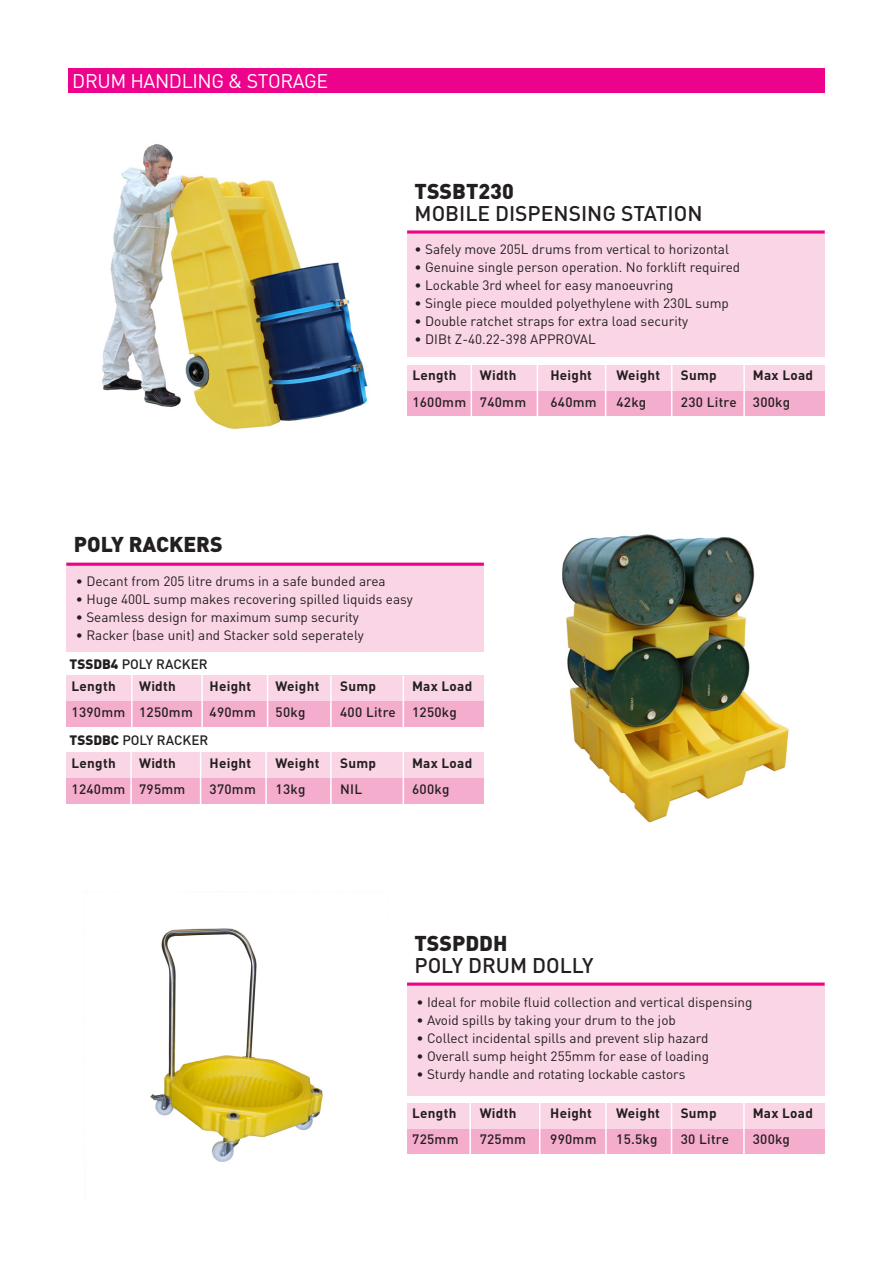
<style>
.page{position:relative;width:893px;height:1263px;background:#fff}
.page>*{position:absolute;margin:0;border:0;box-sizing:border-box;transform-origin:0 0}
.t1{font:900 21.15px "DIN";color:#231f20}
.t2{font:500 21px "DIN";color:#231f20}
.t3{font:19.5px "DIN";letter-spacing:-.02em;color:#fff}
.t4{font:13.5px "DIN";color:#231f20}
.t5{font:700 13.5px "DIN";letter-spacing:.02em;color:#231f20}
.t6{font:500 13.5px "DIN";letter-spacing:.02em;color:#231f20}
.t7{font:500 13.5px "DIN";color:#231f20}
.s1{font-weight:900}
</style>
<div class="page">
<div style="left:407px;top:982px;width:417px;height:113px;background:#fad5e5"></div>
<hr style="left:407px;top:983px;width:418px;height:3px;background:#ed028c">
<div style="left:66px;top:563px;width:418px;height:89px;background:#fad5e5"></div>
<hr style="left:66px;top:563px;width:418px;height:3px;background:#ed028c">
<div style="left:68px;top:68px;width:757px;height:25px;background:#ed028c"></div>
<div style="left:407px;top:391px;width:418px;height:25px;background:#f5adce"></div>
<div style="left:407px;top:1128px;width:417px;height:26px;background:#f5adce"></div>
<div style="left:66px;top:701px;width:418px;height:26px;background:#f5adce"></div>
<div style="left:66px;top:778px;width:418px;height:26px;background:#f5adce"></div>
<div style="left:407px;top:365px;width:418px;height:26px;background:#fad5e5"></div>
<div style="left:407px;top:1102px;width:417px;height:26px;background:#fad5e5"></div>
<div style="left:66px;top:675px;width:418px;height:26px;background:#fad5e5"></div>
<div style="left:66px;top:752px;width:418px;height:26px;background:#fad5e5"></div>
<hr style="left:131px;top:675px;width:2px;height:54px;background:#fff">
<hr style="left:201px;top:675px;width:2px;height:54px;background:#fff">
<hr style="left:267px;top:675px;width:1px;height:54px;background:#fff">
<hr style="left:671px;top:365px;width:1px;height:54px;background:#fff">
<hr style="left:605px;top:365px;width:1px;height:54px;background:#fff">
<hr style="left:537px;top:365px;width:1px;height:54px;background:#fff">
<hr style="left:471px;top:365px;width:1px;height:54px;background:#fff">
<hr style="left:671px;top:1103px;width:1px;height:54px;background:#fff">
<hr style="left:605px;top:1103px;width:2px;height:54px;background:#fff">
<hr style="left:539px;top:1103px;width:1px;height:54px;background:#fff">
<hr style="left:469px;top:1103px;width:2px;height:54px;background:#fff">
<hr style="left:330px;top:676px;width:2px;height:54px;background:#fff">
<hr style="left:330px;top:752px;width:2px;height:54px;background:#fff">
<hr style="left:265px;top:752px;width:2px;height:54px;background:#fff">
<hr style="left:200px;top:752px;width:1px;height:54px;background:#fff">
<hr style="left:130px;top:752px;width:2px;height:54px;background:#fff">
<hr style="left:743px;top:365px;width:2px;height:54px;background:#fff">
<hr style="left:743px;top:1103px;width:2px;height:54px;background:#fff">
<hr style="left:403px;top:676px;width:1px;height:54px;background:#fff">
<hr style="left:403px;top:752px;width:1px;height:54px;background:#fff">
<img style="left:102px;top:144px;width:266px;height:286px">
<img style="left:562px;top:534px;width:227px;height:289px">
<img style="left:150px;top:928px;width:173px;height:234px">
<div style="left:407px;top:230px;width:417px;height:127px;background:#fad5e5"></div>
<hr style="left:407px;top:231px;width:418px;height:3px;background:#ed028c">
<p class="t3" style="left:72px;top:69px;width:257px">DRUM HANDLING &amp; STORAGE</p>
<p class="t1" style="left:74px;top:530px;width:150px">POLY RACKERS</p>
<p class="t1" style="left:415px;top:177px;width:101px">TSSBT230</p>
<p class="t2" style="left:415px;top:200px;width:289px">MOBILE DISPENSING STATION</p>
<p class="t4" style="left:415px;top:240px;width:316px">• Safely move 205L drums from vertical to horizontal</p>
<p class="t4" style="left:415px;top:258px;width:327px">• Genuine single person operation. No forklift required</p>
<p class="t4" style="left:415px;top:276px;width:260px">• Lockable 3rd wheel for easy manoeuvring</p>
<p class="t4" style="left:415px;top:294px;width:316px">• Single piece moulded polyethylene with 230L sump</p>
<p class="t4" style="left:415px;top:312px;width:275px">• Double ratchet straps for extra load security</p>
<p class="t4" style="left:415px;top:330px;width:183px">• DIBt Z-40.22-398 APPROVAL</p>
<p class="t5" style="left:412px;top:367px;width:46px">Length</p>
<p class="t5" style="left:480px;top:367px;width:38px">Width</p>
<p class="t5" style="left:550px;top:367px;width:43px">Height</p>
<p class="t5" style="left:616px;top:367px;width:45px">Weight</p>
<p class="t5" style="left:681px;top:367px;width:37px">Sump</p>
<p class="t5" style="left:753px;top:367px;width:62px">Max Load</p>
<p class="t6" style="left:412px;top:393px;width:115px">1600mm 740mm</p>
<p class="t6" style="left:550px;top:393px;width:48px">640mm</p>
<p class="t6" style="left:616px;top:393px;width:31px">42kg</p>
<p class="t6" style="left:681px;top:393px;width:111px">230 Litre 300kg</p>
<p class="t4" style="left:76px;top:572px;width:311px">• Decant from 205 litre drums in a safe bunded area</p>
<p class="t4" style="left:76px;top:590px;width:339px">• Huge 400L sump makes recovering spilled liquids easy</p>
<p class="t4" style="left:76px;top:608px;width:285px">• Seamless design for maximum sump security</p>
<p class="t4" style="left:76px;top:626px;width:289px">• Racker (base unit) and Stacker sold seperately</p>
<p class="t7" style="left:69px;top:655px;width:140px"><span class="s1">TSSDB4</span> POLY RACKER</p>
<p class="t5" style="left:72px;top:677px;width:46px">Length</p>
<p class="t5" style="left:139px;top:677px;width:38px">Width</p>
<p class="t5" style="left:210px;top:677px;width:43px">Height</p>
<p class="t5" style="left:276px;top:677px;width:45px">Weight</p>
<p class="t5" style="left:340px;top:677px;width:37px">Sump</p>
<p class="t5" style="left:412px;top:677px;width:62px">Max Load</p>
<p class="t6" style="left:72px;top:703px;width:186px">1390mm 1250mm 490mm</p>
<p class="t6" style="left:276px;top:703px;width:31px">50kg</p>
<p class="t6" style="left:340px;top:703px;width:118px">400 Litre 1250kg</p>
<p class="t5" style="left:72px;top:754px;width:46px">Length</p>
<p class="t5" style="left:139px;top:754px;width:38px">Width</p>
<p class="t5" style="left:210px;top:754px;width:43px">Height</p>
<p class="t5" style="left:276px;top:754px;width:45px">Weight</p>
<p class="t5" style="left:340px;top:754px;width:37px">Sump</p>
<p class="t5" style="left:412px;top:754px;width:62px">Max Load</p>
<p class="t6" style="left:72px;top:780px;width:115px">1240mm 795mm</p>
<p class="t6" style="left:210px;top:780px;width:48px">370mm</p>
<p class="t6" style="left:276px;top:780px;width:31px">13kg</p>
<p class="t6" style="left:340px;top:780px;width:24px">NIL</p>
<p class="t6" style="left:412px;top:780px;width:39px">600kg</p>
<p class="t7" style="left:69px;top:731px;width:140px"><span class="s1">TSSDBC</span> POLY RACKER</p>
<p class="t1" style="left:414px;top:929px;width:94px">TSSPDDH</p>
<p class="t2" style="left:414px;top:952px;width:181px">POLY DRUM DOLLY</p>
<p class="t4" style="left:416px;top:993px;width:337px">• Ideal for mobile fluid collection and vertical dispensing</p>
<p class="t4" style="left:416px;top:1011px;width:261px">• Avoid spills by taking your drum to the job</p>
<p class="t4" style="left:416px;top:1029px;width:294px">• Collect incidental spills and prevent slip hazard</p>
<p class="t4" style="left:416px;top:1047px;width:294px">• Overall sump height 255mm for ease of loading</p>
<p class="t4" style="left:416px;top:1065px;width:271px">• Sturdy handle and rotating lockable castors</p>
<p class="t5" style="left:412px;top:1105px;width:46px">Length</p>
<p class="t5" style="left:480px;top:1105px;width:38px">Width</p>
<p class="t5" style="left:550px;top:1105px;width:43px">Height</p>
<p class="t5" style="left:616px;top:1105px;width:45px">Weight</p>
<p class="t5" style="left:681px;top:1105px;width:37px">Sump</p>
<p class="t5" style="left:753px;top:1105px;width:62px">Max Load</p>
<p class="t6" style="left:412px;top:1131px;width:48px">725mm</p>
<p class="t6" style="left:480px;top:1131px;width:48px">725mm</p>
<p class="t6" style="left:550px;top:1131px;width:48px">990mm</p>
<p class="t6" style="left:616px;top:1131px;width:43px">15.5kg</p>
<p class="t6" style="left:681px;top:1131px;width:50px">30 Litre</p>
<p class="t6" style="left:753px;top:1131px;width:39px">300kg</p>
</div>
